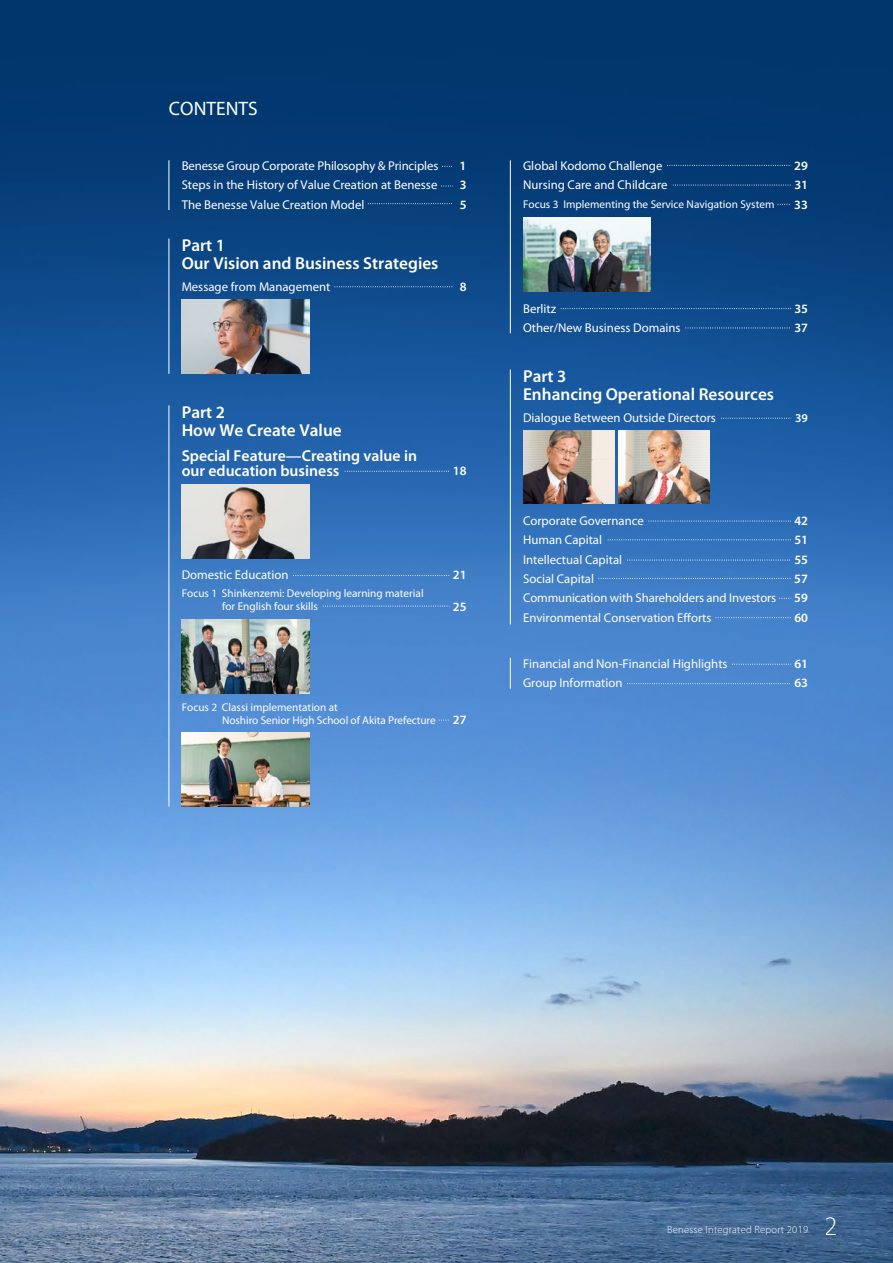
<style>
.page{position:relative;width:893px;height:1263px;background:#fff}
.page>*{position:absolute;margin:0;border:0;box-sizing:border-box;transform-origin:0 0}
.t1{font:300 27px "Myriad Pro";color:#fff}
.t2{font:19.5px "Myriad Pro";color:#fff}
.t3{font:600 17.25px/18px "Myriad Pro";color:#fff}
.t4{font:600 15.75px/15px "Myriad Pro";color:#fff}
.t5{font:12.75px "Myriad Pro";color:#fff}
.t6{font:600 12.75px "Myriad Pro";color:#fff}
.t7{font:600 12px "Myriad Pro";color:#fff}
.t8{font:11.25px/12.8px "Myriad Pro";color:#fff}
.t9{font:300 10.5px "Myriad Pro";letter-spacing:.025em;color:#fff}
</style>
<div class="page">
<img style="left:0;top:0;width:893px;height:1263px">
<hr style="left:169px;top:160px;width:1px;height:50px;background:#fff">
<hr style="left:510px;top:160px;width:1px;height:173px;background:#fff">
<hr style="left:169px;top:239px;width:1px;height:135px;background:#fff">
<hr style="left:169px;top:405px;width:1px;height:401px;background:#fff">
<hr style="left:510px;top:369px;width:1px;height:255px;background:#fff">
<svg style="left:441px;top:186px;width:12px;height:1px"></svg>
<svg style="left:345px;top:471px;width:104px;height:1px"></svg>
<svg style="left:368px;top:203px;width:85px;height:1px"></svg>
<svg style="left:335px;top:286px;width:118px;height:1px"></svg>
<svg style="left:293px;top:575px;width:156px;height:1px"></svg>
<svg style="left:323px;top:606px;width:126px;height:1px"></svg>
<svg style="left:667px;top:165px;width:124px;height:1px"></svg>
<svg style="left:778px;top:204px;width:13px;height:1px"></svg>
<svg style="left:673px;top:185px;width:118px;height:1px"></svg>
<svg style="left:561px;top:308px;width:230px;height:1px"></svg>
<svg style="left:685px;top:328px;width:106px;height:1px"></svg>
<svg style="left:721px;top:418px;width:70px;height:1px"></svg>
<svg style="left:648px;top:521px;width:143px;height:1px"></svg>
<svg style="left:608px;top:540px;width:183px;height:1px"></svg>
<svg style="left:627px;top:560px;width:164px;height:1px"></svg>
<svg style="left:598px;top:578px;width:193px;height:1px"></svg>
<svg style="left:779px;top:598px;width:12px;height:1px"></svg>
<svg style="left:716px;top:617px;width:75px;height:1px"></svg>
<svg style="left:627px;top:683px;width:164px;height:1px"></svg>
<svg style="left:732px;top:664px;width:59px;height:1px"></svg>
<img style="left:182px;top:300px;width:127px;height:74px">
<img style="left:523px;top:218px;width:128px;height:74px">
<img style="left:523px;top:431px;width:91px;height:72px">
<img style="left:618px;top:431px;width:91px;height:72px">
<img style="left:182px;top:484px;width:127px;height:74px">
<img style="left:182px;top:619px;width:127px;height:75px">
<img style="left:182px;top:732px;width:127px;height:74px">
<hr style="left:510px;top:658px;width:1px;height:31px;background:#fff">
<h2 class="t2" style="left:169px;top:96px;width:90px">CONTENTS</h2>
<p class="t5" style="left:182px;top:158px;width:258px">Benesse Group Corporate Philosophy &amp; Principles</p>
<p class="t6" style="left:460px;top:158px;width:8px">1</p>
<p class="t5" style="left:182px;top:177px;width:257px">Steps in the History of Value Creation at Benesse</p>
<p class="t6" style="left:460px;top:177px;width:8px">3</p>
<p class="t5" style="left:182px;top:196px;width:184px">The Benesse Value Creation Model</p>
<p class="t6" style="left:460px;top:196px;width:8px">5</p>
<h3 class="t3" style="left:182px;top:236px;width:258px">Part 1<br>Our Vision and Business Strategies</h3>
<p class="t5" style="left:182px;top:279px;width:150px">Message from Management</p>
<p class="t6" style="left:460px;top:278px;width:8px">8</p>
<h3 class="t3" style="left:182px;top:403px;width:162px">Part 2<br>How We Create Value</h3>
<p class="t4" style="left:182px;top:447px;width:237px">Special Feature—Creating value in our education business</p>
<p class="t6" style="left:453px;top:462px;width:15px">18</p>
<p class="t5" style="left:182px;top:567px;width:108px">Domestic Education</p>
<p class="t6" style="left:453px;top:567px;width:15px">21</p>
<p class="t8" style="left:222px;top:587px;width:203px;text-indent:-40px">Focus 1 Shinkenzemi: Developing learning material for English four skills</p>
<p class="t6" style="left:453px;top:598px;width:15px">25</p>
<p class="t8" style="left:222px;top:700px;width:215px;text-indent:-40px">Focus 2 Classi implementation at<br>Noshiro Senior High School of Akita Prefecture</p>
<p class="t6" style="left:453px;top:712px;width:15px">27</p>
<p class="t5" style="left:523px;top:158px;width:141px">Global Kodomo Challenge</p>
<p class="t6" style="left:794px;top:158px;width:15px">29</p>
<p class="t5" style="left:523px;top:177px;width:146px">Nursing Care and Childcare</p>
<p class="t6" style="left:794px;top:177px;width:15px">31</p>
<p class="t8" style="left:523px;top:198px;width:253px">Focus 3 Implementing the Service Navigation System</p>
<p class="t6" style="left:794px;top:196px;width:15px">33</p>
<p class="t5" style="left:523px;top:301px;width:35px">Berlitz</p>
<p class="t6" style="left:794px;top:301px;width:15px">35</p>
<p class="t5" style="left:523px;top:320px;width:159px">Other/New Business Domains</p>
<p class="t6" style="left:794px;top:320px;width:15px">37</p>
<h3 class="t3" style="left:523px;top:367px;width:253px">Part 3<br>Enhancing Operational Resources</h3>
<p class="t5" style="left:523px;top:410px;width:194px">Dialogue Between Outside Directors</p>
<p class="t7" style="left:795px;top:410px;width:14px">39</p>
<p class="t5" style="left:523px;top:513px;width:122px">Corporate Governance</p>
<p class="t6" style="left:794px;top:513px;width:15px">42</p>
<p class="t5" style="left:523px;top:532px;width:81px">Human Capital</p>
<p class="t6" style="left:794px;top:532px;width:15px">51</p>
<p class="t5" style="left:523px;top:552px;width:101px">Intellectual Capital</p>
<p class="t6" style="left:794px;top:551px;width:15px">55</p>
<p class="t5" style="left:523px;top:571px;width:72px">Social Capital</p>
<p class="t6" style="left:794px;top:571px;width:15px">57</p>
<p class="t5" style="left:523px;top:590px;width:255px">Communication with Shareholders and Investors</p>
<p class="t6" style="left:794px;top:590px;width:15px">59</p>
<p class="t5" style="left:523px;top:610px;width:190px">Environmental Conservation Efforts</p>
<p class="t6" style="left:794px;top:609px;width:15px">60</p>
<p class="t5" style="left:523px;top:656px;width:206px">Financial and Non-Financial Highlights</p>
<p class="t6" style="left:794px;top:656px;width:15px">61</p>
<p class="t5" style="left:523px;top:675px;width:101px">Group Information</p>
<p class="t6" style="left:794px;top:675px;width:15px">63</p>
<p class="t9" style="left:667px;top:1224px;width:142px">Benesse Integrated Report 2019</p>
<h1 class="t1" style="left:825px;top:1211px;width:15px">2</h1>
</div>
